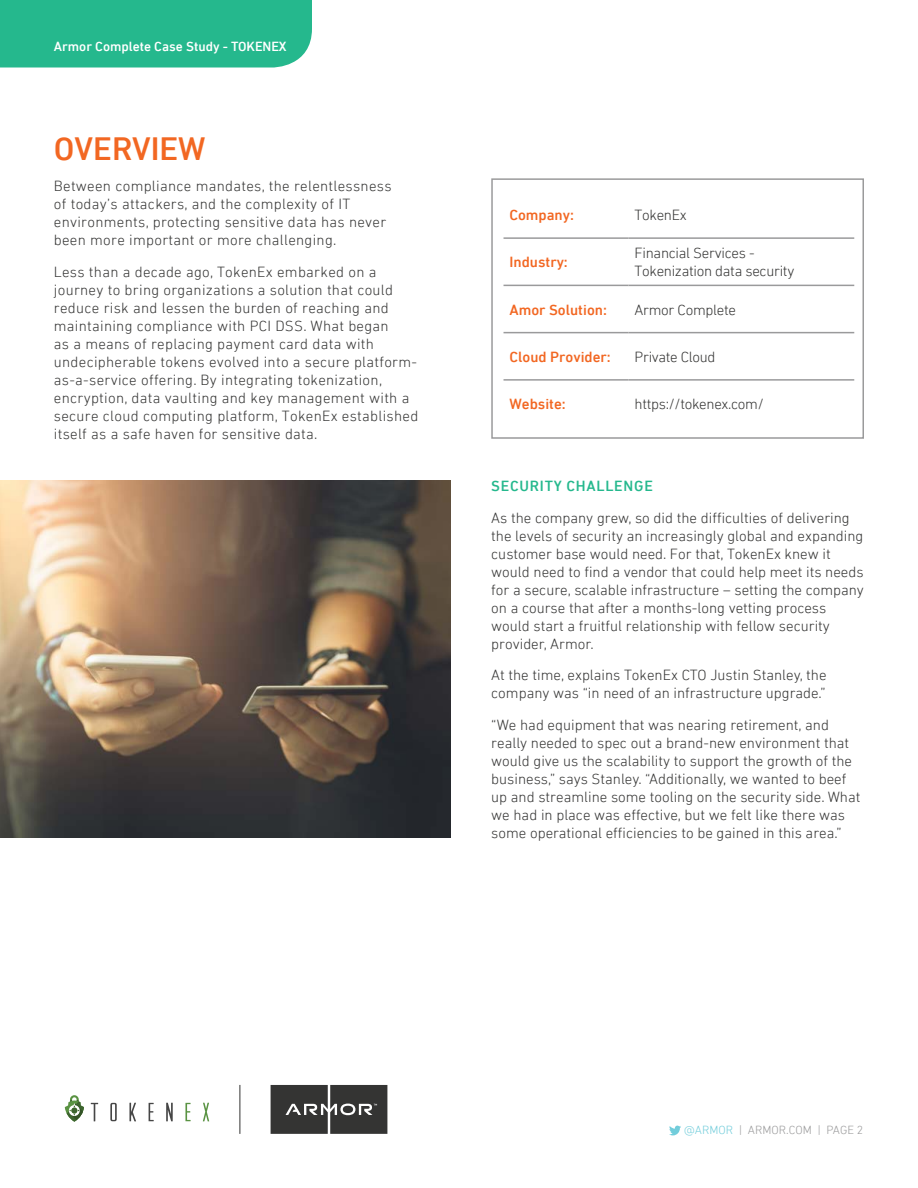
<style>
.page{position:relative;width:918px;height:1188px;background:#fff}
.page>*{position:absolute;margin:0;border:0;box-sizing:border-box;transform-origin:0 0}
.t1{font:500 33px "DIN Next LT Pro";color:#f26722}
.t2{font:300 15px/18px "DIN Next LT Pro";color:#343433}
.t3{font:300 15px/18px "DIN Next LT Pro";letter-spacing:.02em;color:#343433}
.t4{font:300 15px/18px "DIN Next LT Pro";letter-spacing:-.02em;color:#343433}
.t5{font:500 15px "DIN Next LT Pro";color:#f26722}
.t6{font:500 15px "DIN Next LT Pro";letter-spacing:.05em;color:#25b88d}
.t7{font:500 13.5px "DIN Next LT Pro";color:#fff}
.t8{font:300 12px "DIN Next LT Pro";color:#9a9a9b}
.s1{color:#72cddb}
</style>
<div class="page">
<svg style="left:271px;top:1085px;width:116px;height:49px;background:#464645"></svg>
<hr style="left:240px;top:1085px;width:1px;height:49px;background:#343433">
<svg style="left:65px;top:1095px;width:19px;height:27px"></svg>
<svg style="left:91px;top:1103px;width:7px;height:18px"></svg>
<svg style="left:110px;top:1103px;width:7px;height:18px"></svg>
<svg style="left:129px;top:1103px;width:7px;height:18px"></svg>
<svg style="left:149px;top:1103px;width:5px;height:18px"></svg>
<svg style="left:166px;top:1103px;width:7px;height:18px"></svg>
<svg style="left:185px;top:1103px;width:6px;height:18px"></svg>
<svg style="left:203px;top:1103px;width:6px;height:18px"></svg>
<svg style="left:669px;top:1126px;width:12px;height:9px"></svg>
<div style="left:0;top:0;width:312px;height:68px;background:#25b88d"></div>
<img style="left:0;top:480px;width:450px;height:358px">
<hr style="left:504px;top:237px;width:125px;height:2px;background:#9a9a9b">
<hr style="left:629px;top:237px;width:225px;height:2px;background:#9a9a9b">
<hr style="left:504px;top:285px;width:125px;height:1px;background:#9a9a9b">
<hr style="left:629px;top:285px;width:225px;height:1px;background:#9a9a9b">
<hr style="left:504px;top:332px;width:125px;height:1px;background:#9a9a9b">
<hr style="left:629px;top:332px;width:225px;height:1px;background:#9a9a9b">
<hr style="left:504px;top:379px;width:125px;height:2px;background:#9a9a9b">
<hr style="left:629px;top:379px;width:225px;height:2px;background:#9a9a9b">
<div style="left:491px;top:178px;width:373px;height:261px;border:2px solid #9a9a9b"></div>
<p class="t7" style="left:54px;top:38px;width:234px">Armor Complete Case Study - TOKENEX</p>
<h1 class="t1" style="left:54px;top:129px;width:153px">OVERVIEW</h1>
<p class="t3" style="left:54px;top:177px;width:339px">Between compliance mandates, the relentlessness of today’s attackers, and the complexity of IT environments, protecting sensitive data has never been more important or more challenging.</p>
<p class="t3" style="left:54px;top:262px;width:366px">Less than a decade ago, TokenEx embarked on a journey to bring organizations a solution that could reduce risk and lessen the burden of reaching and maintaining compliance with PCI DSS. What began<br>as a means of replacing payment card data with undecipherable tokens evolved into a secure platform&shy;as-a-service offering. By integrating tokenization, encryption, data vaulting and key management with a secure cloud computing platform, TokenEx established itself as a safe haven for sensitive data.</p>
<p class="t5" style="left:510px;top:206px;width:66px">Company:</p>
<p class="t4" style="left:635px;top:206px;width:54px">TokenEx</p>
<p class="t5" style="left:510px;top:254px;width:60px">Industry:</p>
<p class="t4" style="left:635px;top:244px;width:161px">Financial Services -<br>Tokenization data security</p>
<p class="t5" style="left:510px;top:301px;width:99px">Amor Solution:</p>
<p class="t4" style="left:635px;top:300px;width:103px">Armor Complete</p>
<p class="t5" style="left:510px;top:348px;width:103px">Cloud Provider:</p>
<p class="t4" style="left:635px;top:348px;width:83px">Private Cloud</p>
<p class="t5" style="left:510px;top:395px;width:58px">Website:</p>
<p class="t4" style="left:635px;top:395px;width:131px">https://tokenex.com/</p>
<p class="t6" style="left:491px;top:478px;width:163px">SECURITY CHALLENGE</p>
<p class="t2" style="left:491px;top:509px;width:374px">As the company grew, so did the difficulties of delivering the levels of security an increasingly global and expanding customer base would need. For that, TokenEx knew it would need to find a vendor that could help meet its needs for a secure, scalable infrastructure – setting the company on a course that after a months-long vetting process would start a fruitful relationship with fellow security provider, Armor.</p>
<p class="t2" style="left:491px;top:666px;width:337px">At the time, explains TokenEx CTO Justin Stanley, the company was “in need of an infrastructure upgrade.”</p>
<p class="t2" style="left:491px;top:716px;width:371px">“We had equipment that was nearing retirement, and really needed to spec out a brand-new environment that would give us the scalability to support the growth of the business,” says Stanley. “Additionally, we wanted to beef up and streamline some tooling on the security side. What we had in place was effective, but we felt like there was some operational efficiencies to be gained in this area.”</p>
<p class="t8" style="left:684px;top:1123px;width:181px"><span class="s1">@ARMOR</span> | ARMOR.COM | PAGE 2</p>
</div>
